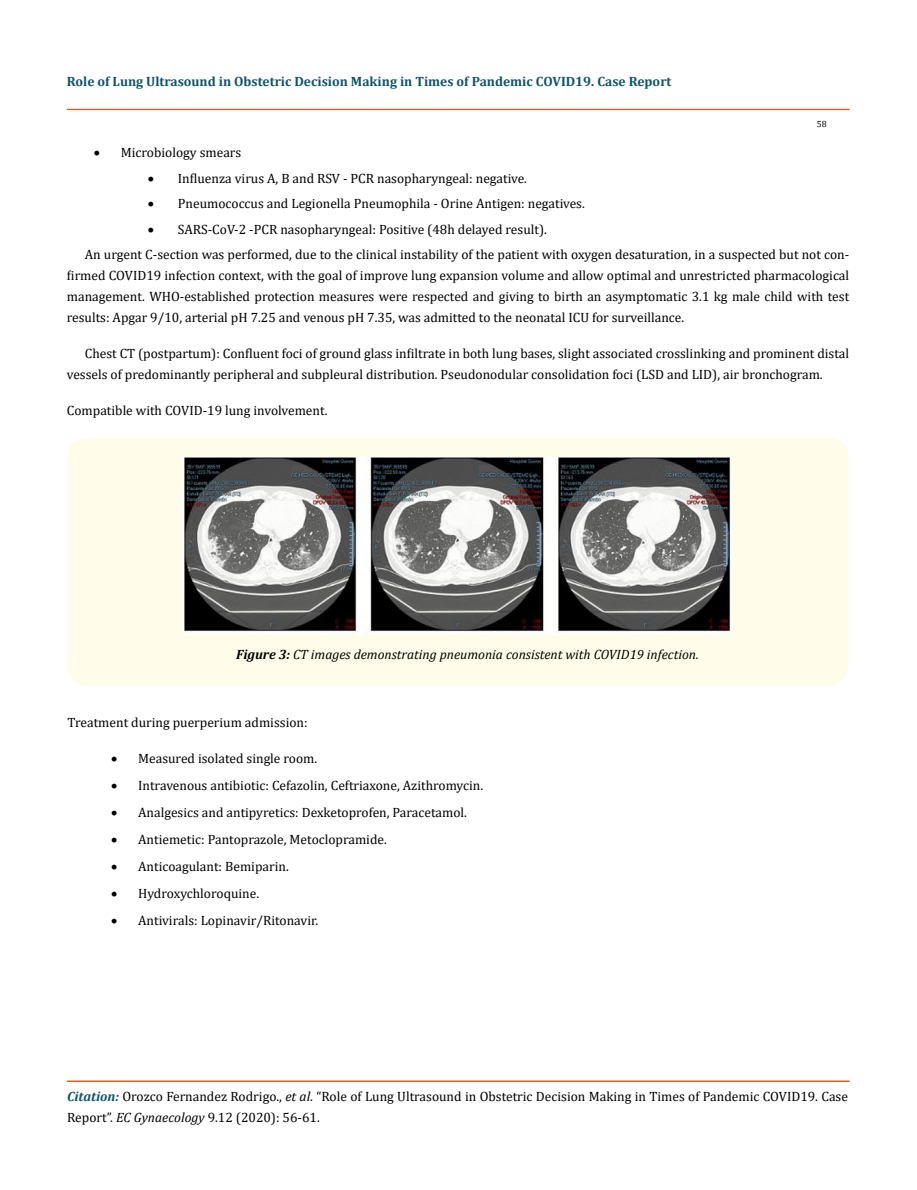
<style>
.page{position:relative;width:917px;height:1190px;background:#fff}
.page>*{position:absolute;margin:0;border:0;box-sizing:border-box;transform-origin:0 0}
.t1{font:13.5px/21px "Cambria";color:#000}
.t2{font:700 13.5px "Cambria";color:#0e546a}
.t3{font:italic 13.5px "Cambria";color:#000}
.t4{font:9px "Cambria";color:#000}
.s1{font-weight:700}
.s2{font-weight:700;font-style:italic;color:#0e546a}
.s3{font-style:italic}
</style>
<div class="page">
<div style="left:67px;top:109px;width:782px;height:1px;border:1px solid #e05d1a"></div>
<div style="left:67px;top:1081px;width:782px;height:1px;border:1px solid #e05d1a"></div>
<div style="left:67px;top:438px;width:781px;height:246px;background:#fffde9;border-radius:18px"></div>
<img style="left:184px;top:457px;width:547px;height:177px">
<p class="t2" style="left:67px;top:72px;width:606px">Role of Lung Ultrasound in Obstetric Decision Making in Times of Pandemic COVID19. Case Report</p>
<p class="t4" style="left:816px;top:118px;width:11px">58</p>
<p class="t1" style="left:94px;top:142px;width:149px">• Microbiology smears</p>
<p class="t1" style="left:148px;top:167px;width:380px">• Influenza virus A, B and RSV - PCR nasopharyngeal: negative.</p>
<p class="t1" style="left:148px;top:193px;width:438px">• Pneumococcus and Legionella Pneumophila - Orine Antigen: negatives.</p>
<p class="t1" style="left:85px;top:216px;width:765px;line-height:25.5px;text-indent:63px">• SARS-CoV-2 -PCR nasopharyngeal: Positive (48h delayed result).<br>An urgent C-section was performed, due to the clinical instability of the patient with oxygen desaturation, in a suspected but not con-</p>
<p class="t1" style="left:67px;top:265px;width:783px;text-align:justify">firmed COVID19 infection context, with the goal of improve lung expansion volume and allow optimal and unrestricted pharmacological management. WHO-established protection measures were respected and giving to birth an asymptomatic 3.1 kg male child with test results: Apgar 9/10, arterial pH 7.25 and venous pH 7.35, was admitted to the neonatal ICU for surveillance.</p>
<p class="t1" style="left:67px;top:343px;width:783px;text-indent:18px">Chest CT (postpartum): Confluent foci of ground glass infiltrate in both lung bases, slight associated crosslinking and prominent distal vessels of predominantly peripheral and subpleural distribution. Pseudonodular consolidation foci (LSD and LID), air bronchogram.</p>
<p class="t1" style="left:67px;top:400px;width:262px">Compatible with COVID-19 lung involvement.</p>
<p class="t3" style="left:236px;top:644px;width:464px"><span class="s1">Figure 3:</span> CT images demonstrating pneumonia consistent with COVID19 infection.</p>
<p class="t1" style="left:68px;top:711px;width:241px">Treatment during puerperium admission:</p>
<p class="t1" style="left:111px;top:747px;width:207px">• Measured isolated single room.</p>
<p class="t1" style="left:111px;top:774px;width:373px">• Intravenous antibiotic: Cefazolin, Ceftriaxone, Azithromycin.</p>
<p class="t1" style="left:111px;top:801px;width:357px">• Analgesics and antipyretics: Dexketoprofen, Paracetamol.</p>
<p class="t1" style="left:111px;top:828px;width:277px">• Antiemetic: Pantoprazole, Metoclopramide.</p>
<p class="t1" style="left:111px;top:855px;width:179px">• Anticoagulant: Bemiparin.</p>
<p class="t1" style="left:111px;top:882px;width:149px">• Hydroxychloroquine.</p>
<p class="t1" style="left:111px;top:909px;width:208px">• Antivirals: Lopinavir/Ritonavir.</p>
<p class="t1" style="left:67px;top:1086px;width:782px"><span class="s2">Citation:</span> Orozco Fernandez Rodrigo., <span class="s3">et al</span>. “Role of Lung Ultrasound in Obstetric Decision Making in Times of Pandemic COVID19. Case<br>Report”. <span class="s3">EC Gynaecology</span> 9.12 (2020): 56-61.</p>
</div>
